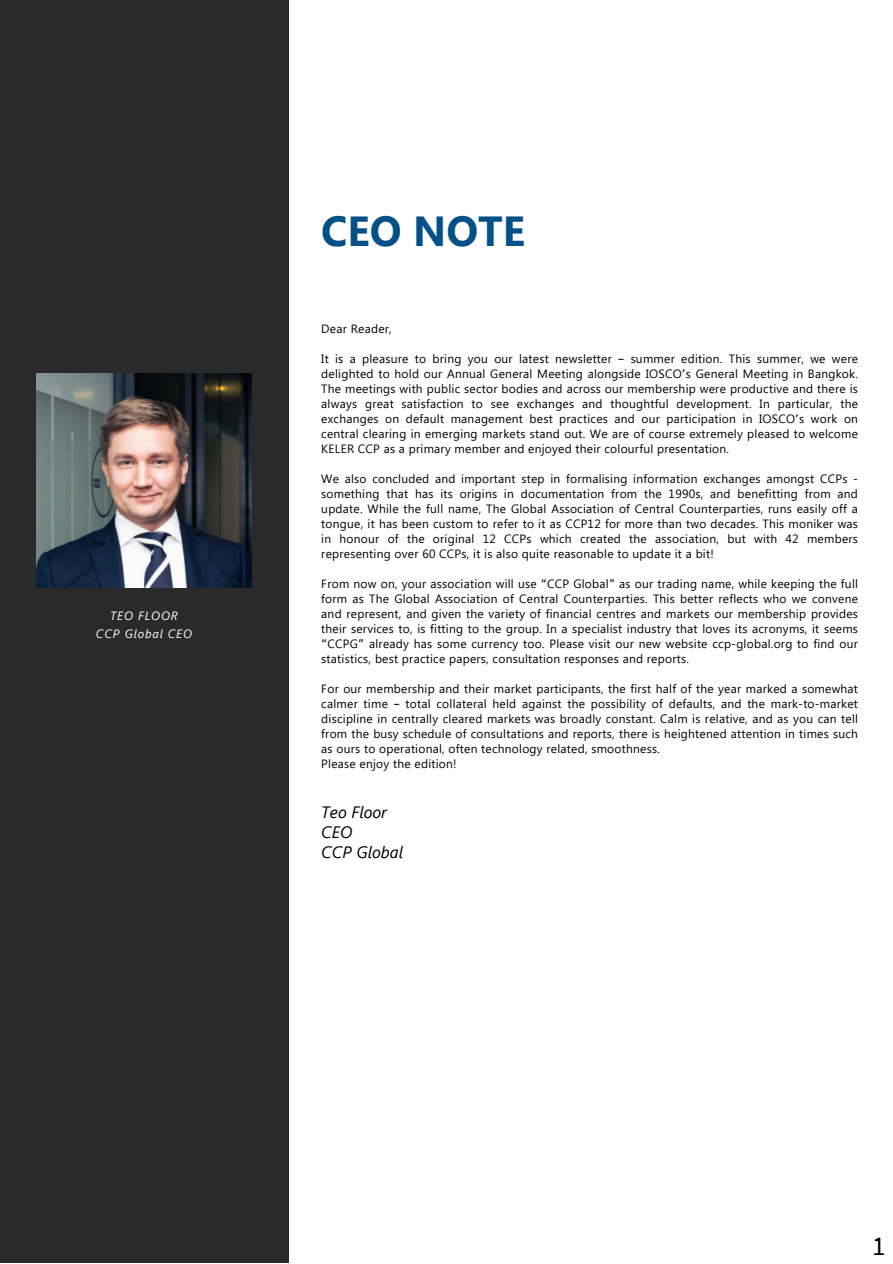
<style>
.page{position:relative;width:893px;height:1264px;background:#fff}
.page>*{position:absolute;margin:0;border:0;box-sizing:border-box;transform-origin:0 0}
.t1{font:700 42px "Segoe UI";color:#055087}
.t2{font:27px "Source Sans Pro";color:#000}
.t3{font:italic 16.5px "Segoe UI";color:#000}
.t4{font:12px/15px "Segoe UI";letter-spacing:.02em;color:#000;text-align:justify}
.t5{font:italic 12px "Segoe UI";letter-spacing:.07em;color:#fff}
.s1{font-family:"Noto Sans Gurmukhi"}
</style>
<div class="page">
<div style="left:0;top:0;width:288px;height:1262px;background:#2a2a2a"></div>
<img style="left:37px;top:373px;width:214px;height:215px">
<p class="t5" style="left:110px;top:606px;width:69px">TEO FLOOR</p>
<p class="t5" style="left:96px;top:624px;width:98px">CCP Global CEO</p>
<p class="t1" style="left:321px;top:201px;width:205px">CEO NOTE</p>
<p class="t4" style="left:321px;top:320px;width:72px">Dear Reader,</p>
<p class="t4" style="left:321px;top:350px;width:538px">It is a pleasure to bring you our latest newsletter <span class="s1">–</span> summer edition. This summer, we were delighted to hold our Annual General Meeting alongside IOSCO<span class="s1">’</span>s General Meeting in Bangkok.<br>The meetings with public sector bodies and across our membership were productive and there is always great satisfaction to see exchanges and thoughtful development. In particular, the exchanges on default management best practices and our participation in IOSCO<span class="s1">’</span>s work on central clearing in emerging markets stand out. We are of course extremely pleased to welcome KELER CCP as a primary member and enjoyed their colourful presentation.</p>
<p class="t4" style="left:321px;top:470px;width:538px">We also concluded and important step in formalising information exchanges amongst CCPs - something that has its origins in documentation from the 1990s, and benefitting from and update. While the full name, The Global Association of Central Counterparties, runs easily off a tongue, it has been custom to refer to it as CCP12 for more than two decades. This moniker was in honour of the original 12 CCPs which created the association, but with 42 members representing over 60 CCPs, it is also quite reasonable to update it a bit!</p>
<p class="t4" style="left:321px;top:575px;width:538px">From now on, your association will use <span class="s1">“</span>CCP Global<span class="s1">”</span> as our trading name, while keeping the full form as The Global Association of Central Counterparties. This better reflects who we convene and represent, and given the variety of financial centres and markets our membership provides their services to, is fitting to the group. In a specialist industry that loves its acronyms, it seems <span class="s1">“</span>CCPG<span class="s1">”</span> already has some currency too. Please visit our new website ccp-global.org to find our statistics, best practice papers, consultation responses and reports.</p>
<p class="t4" style="left:321px;top:680px;width:538px">For our membership and their market participants, the first half of the year marked a somewhat calmer time <span class="s1">–</span> total collateral held against the possibility of defaults, and the mark-to-market discipline in centrally cleared markets was broadly constant. Calm is relative, and as you can tell from the busy schedule of consultations and reports, there is heightened attention in times such as ours to operational, often technology related, smoothness.</p>
<p class="t4" style="left:321px;top:755px;width:137px">Please enjoy the edition!</p>
<p class="t3" style="left:321px;top:799px;width:67px">Teo Floor</p>
<p class="t3" style="left:321px;top:820px;width:33px">CEO</p>
<p class="t3" style="left:321px;top:840px;width:83px">CCP Global</p>
<p class="t2" style="left:871px;top:1228px;width:15px">1</p>
</div>
